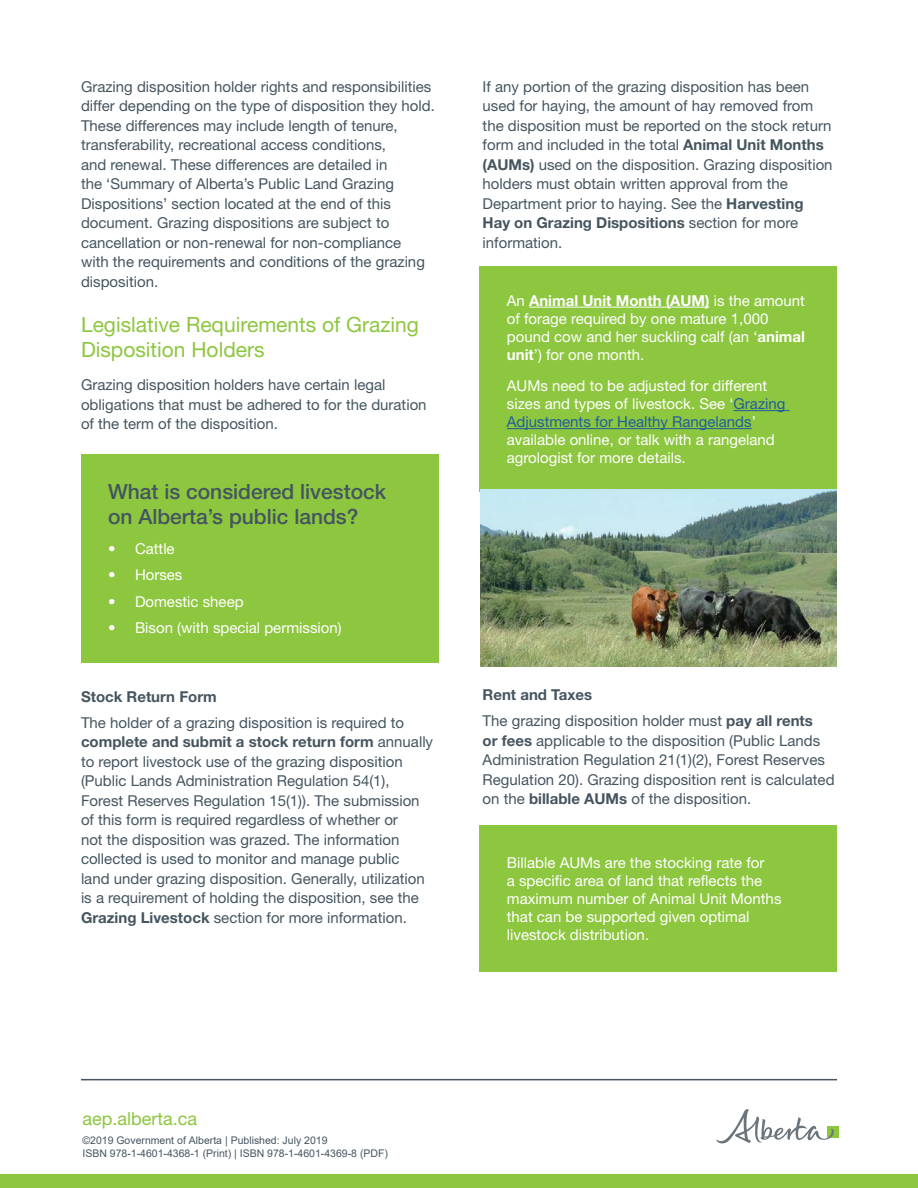
<style>
.page{position:relative;width:918px;height:1188px;background:#fff}
.page>*{position:absolute;margin:0;border:0;box-sizing:border-box;transform-origin:0 0}
.t1{font:21px/25.2px "Helvetica Neue LT Std";color:#8dc63f}
.t2{font:500 21px/25.2px "Helvetica Neue LT Std";color:#455560}
.t3{font:18px "Helvetica Neue LT Std";color:#8dc63f}
.t4{font:15px/19.5px "Helvetica Neue LT Std";color:#455560}
.t5{font:15px/18px "Helvetica Neue LT Std";color:#fff}
.t6{font:700 15px "Helvetica Neue LT Std";color:#455560}
.t7{font:10.5px/12.6px "Arial";color:#455560}
.s1{font-weight:700}
.s2{color:#215e9e}
</style>
<div class="page">
<hr style="left:81px;top:1079px;width:756px;height:1px;background:#455560">
<div style="left:827px;top:1127px;width:11px;height:11px;background:#8dc63f"></div>
<svg style="left:716px;top:1109px;width:118px;height:34px"></svg>
<div style="left:0;top:1174px;width:918px;height:14px;background:#8dc63f"></div>
<div style="left:480px;top:266px;width:357px;height:226px;background:#8dc63f"></div>
<hr style="left:529px;top:307px;width:181px;height:1px;background:#fff">
<hr style="left:734px;top:410px;width:56px;height:1px;background:#215e9e">
<hr style="left:507px;top:428px;width:245px;height:1px;background:#215e9e">
<div style="left:81px;top:455px;width:357px;height:208px;background:#8dc63f"></div>
<img style="left:481px;top:490px;width:356px;height:177px">
<div style="left:480px;top:825px;width:357px;height:147px;background:#8dc63f"></div>
<p class="t4" style="left:81px;top:76px;width:355px">Grazing disposition holder rights and responsibilities differ depending on the type of disposition they hold.<br>These differences may include length of tenure, transferability, recreational access conditions,<br>and renewal. These differences are detailed in<br>the ‘Summary of Alberta’s Public Land Grazing Dispositions’ section located at the end of this document. Grazing dispositions are subject to cancellation or non-renewal for non-compliance<br>with the requirements and conditions of the grazing disposition.</p>
<h1 class="t1" style="left:81px;top:312px;width:339px">Legislative Requirements of Grazing<br>Disposition Holders</h1>
<p class="t4" style="left:81px;top:375px;width:347px">Grazing disposition holders have certain legal obligations that must be adhered to for the duration of the term of the disposition.</p>
<h1 class="t2" style="left:108px;top:479px;width:280px">What is considered livestock on Alberta’s public lands?</h1>
<p class="t5" style="left:108px;top:539px;width:68px">• Cattle</p>
<p class="t5" style="left:108px;top:566px;width:76px">• Horses</p>
<p class="t5" style="left:108px;top:592px;width:137px">• Domestic sheep</p>
<p class="t5" style="left:108px;top:619px;width:235px">• Bison (with special permission)</p>
<p class="t6" style="left:81px;top:687px;width:137px">Stock Return Form</p>
<p class="t4" style="left:81px;top:713px;width:354px">The holder of a grazing disposition is required to <span class="s1">complete and submit a stock return form</span> annually to report livestock use of the grazing disposition (Public Lands Administration Regulation 54(1), Forest Reserves Regulation 15(1)). The submission of this form is required regardless of whether or<br>not the disposition was grazed. The information collected is used to monitor and manage public<br>land under grazing disposition. Generally, utilization is a requirement of holding the disposition, see the <span class="s1">Grazing Livestock</span> section for more information.</p>
<p class="t4" style="left:483px;top:76px;width:352px">If any portion of the grazing disposition has been used for haying, the amount of hay removed from the disposition must be reported on the stock return form and included in the total <span class="s1">Animal Unit Months (AUMs)</span> used on the disposition. Grazing disposition holders must obtain written approval from the Department prior to haying. See the <span class="s1">Harvesting Hay on Grazing Dispositions</span> section for more information.</p>
<p class="t5" style="left:507px;top:291px;width:300px">An <span class="s1">Animal Unit Month (AUM)</span> is the amount of forage required by one mature 1,000 pound cow and her suckling calf (an ‘<span class="s1">animal unit</span>’) for one month.</p>
<p class="t5" style="left:507px;top:377px;width:280px">AUMs need to be adjusted for different sizes and types of livestock. See ‘<span class="s2">Grazing Adjustments for Healthy Rangelands</span>’ available online, or talk with a rangeland agrologist for more details.</p>
<p class="t4" style="left:483px;top:681px;width:332px;line-height:26.2px"><span class="s1">Rent and Taxes<br></span>The grazing disposition holder must <span class="s1">pay all rents</span></p>
<p class="t4" style="left:483px;top:730px;width:353px"><span class="s1">or fees</span> applicable to the disposition (Public Lands Administration Regulation 21(1)(2), Forest Reserves Regulation 20). Grazing disposition rent is calculated on the <span class="s1">billable AUMs</span> of the disposition.</p>
<p class="t5" style="left:507px;top:853px;width:276px">Billable AUMs are the stocking rate for<br>a specific area of land that reflects the maximum number of Animal Unit Months that can be supported given optimal livestock distribution.</p>
<p class="t3" style="left:82px;top:1108px;width:116px">aep.alberta.ca</p>
<p class="t7" style="left:82px;top:1134px;width:307px">©2019 Government of Alberta | Published: July 2019<br>ISBN 978-1-4601-4368-1 (Print) | ISBN 978-1-4601-4369-8 (PDF)</p>
</div>
